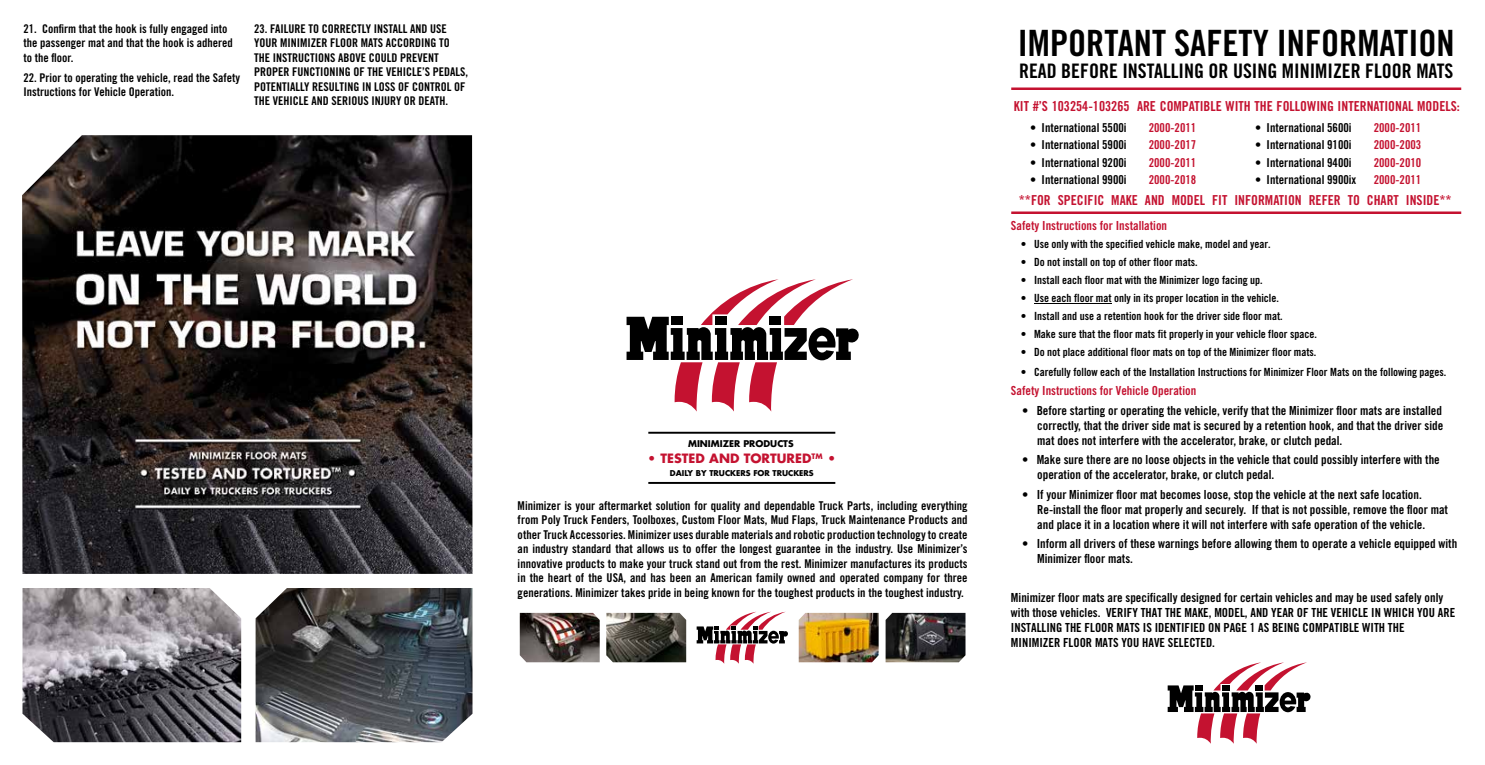
<style>
.page{position:relative;width:1485px;height:765px;background:#fff}
.page>*{position:absolute;margin:0;border:0;box-sizing:border-box;transform-origin:0 0}
.t1{font:36.25px "Trade Gothic Bold Cond Twenty";color:#000}
.t2{font:20px "Trade Gothic Bold Cond Twenty";color:#000}
.t3{font:13.75px "Trade Gothic Bold Cond Twenty";color:#c41230}
.t4{font:12.5px/15px "Trade Gothic Bold Cond Twenty";color:#000}
.t5{font:12.5px "Trade Gothic Bold Cond Twenty";color:#c41230}
.t6{font:700 12.5px "Futura";color:#c41230}
.t7{font:12.25px "Trade Gothic Bold Cond Twenty";color:#000}
.t8{font:12.25px "Trade Gothic Bold Cond Twenty";color:#c41230}
.t9{font:12.12px/14.5px "Trade Gothic Bold Cond Twenty";color:#000;text-align:justify}
.t10{font:12px/14.4px "Trade Gothic Bold Cond Twenty";color:#000}
.t11{font:11.25px "Trade Gothic Bold Cond Twenty";color:#000}
.t12{font:700 9px "Futura";color:#000}
.t13{font:700 7.88px "Futura";color:#000}
</style>
<div class="page">
<svg style="left:627px;top:279px;width:232px;height:133px"></svg>
<hr style="left:648px;top:432px;width:187px;height:2px;background:#000">
<hr style="left:648px;top:482px;width:187px;height:2px;background:#000">
<hr style="left:1034px;top:304px;width:78px;height:1px;background:#000">
<svg style="left:1168px;top:662px;width:143px;height:82px"></svg>
<hr style="left:1011px;top:88px;width:450px;height:2px;background:#c41230">
<hr style="left:1011px;top:212px;width:450px;height:2px;background:#c41230">
<img style="left:520px;top:613px;width:80px;height:49px">
<img style="left:886px;top:613px;width:80px;height:49px">
<img style="left:606px;top:613px;width:80px;height:49px">
<img style="left:799px;top:613px;width:80px;height:49px">
<svg style="left:697px;top:612px;width:91px;height:52px"></svg>
<img style="left:22px;top:135px;width:450px;height:439px">
<img style="left:22px;top:588px;width:219px;height:154px">
<img style="left:256px;top:588px;width:216px;height:154px">
<p class="t10" style="left:24px;top:21px;width:211px">21. Confirm that the hook is fully engaged into the passenger mat and that the hook is adhered to the floor.</p>
<p class="t10" style="left:24px;top:70px;width:218px">22. Prior to operating the vehicle, read the Safety<br>Instructions for Vehicle Operation.</p>
<p class="t10" style="left:254px;top:21px;width:215px">23. FAILURE TO CORRECTLY INSTALL AND USE YOUR MINIMIZER FLOOR MATS ACCORDING TO THE INSTRUCTIONS ABOVE COULD PREVENT PROPER FUNCTIONING OF THE VEHICLE’S PEDALS, POTENTIALLY RESULTING IN LOSS OF CONTROL OF THE VEHICLE AND SERIOUS INJURY OR DEATH.</p>
<p class="t12" style="left:688px;top:437px;width:107px">MINIMIZER PRODUCTS</p>
<p class="t6" style="left:648px;top:450px;width:190px">• TESTED AND TORTURED<sup>TM</sup> •</p>
<p class="t13" style="left:670px;top:468px;width:145px">DAILY BY TRUCKERS FOR TRUCKERS</p>
<p class="t9" style="left:518px;top:498px;width:452px">Minimizer is your aftermarket solution for quality and dependable Truck Parts, including everything from Poly Truck Fenders, Toolboxes, Custom Floor Mats, Mud Flaps, Truck Maintenance Products and other Truck Accessories. Minimizer uses durable materials and robotic production technology to create an industry standard that allows us to offer the longest guarantee in the industry. Use Minimizer’s innovative products to make your truck stand out from the rest. Minimizer manufactures its products in the heart of the USA, and has been an American family owned and operated company for three generations. Minimizer takes pride in being known for the toughest products in the toughest industry.</p>
<h1 class="t1" style="left:1018px;top:22px;width:438px">IMPORTANT SAFETY INFORMATION</h1>
<h2 class="t2" style="left:1019px;top:58px;width:436px">READ BEFORE INSTALLING OR USING MINIMIZER FLOOR MATS</h2>
<p class="t3" style="left:1014px;top:97px;width:448px">KIT #’S 103254-103265 ARE COMPATIBLE WITH THE FOLLOWING INTERNATIONAL MODELS:</p>
<p class="t7" style="left:1030px;top:120px;width:98px">• International 5500i</p>
<p class="t8" style="left:1149px;top:120px;width:49px">2000-2011</p>
<p class="t7" style="left:1255px;top:120px;width:98px">• International 5600i</p>
<p class="t8" style="left:1374px;top:120px;width:49px">2000-2011</p>
<p class="t7" style="left:1030px;top:138px;width:98px">• International 5900i</p>
<p class="t8" style="left:1149px;top:138px;width:49px">2000-2017</p>
<p class="t7" style="left:1255px;top:138px;width:98px">• International 9100i</p>
<p class="t8" style="left:1374px;top:138px;width:49px">2000-2003</p>
<p class="t7" style="left:1030px;top:155px;width:98px">• International 9200i</p>
<p class="t8" style="left:1149px;top:155px;width:49px">2000-2011</p>
<p class="t7" style="left:1255px;top:155px;width:98px">• International 9400i</p>
<p class="t8" style="left:1374px;top:155px;width:49px">2000-2010</p>
<p class="t7" style="left:1030px;top:173px;width:98px">• International 9900i</p>
<p class="t8" style="left:1149px;top:173px;width:49px">2000-2018</p>
<p class="t7" style="left:1255px;top:173px;width:103px">• International 9900ix</p>
<p class="t8" style="left:1374px;top:173px;width:49px">2000-2011</p>
<p class="t3" style="left:1019px;top:191px;width:434px">**FOR SPECIFIC MAKE AND MODEL FIT INFORMATION REFER TO CHART INSIDE**</p>
<p class="t5" style="left:1011px;top:218px;width:158px">Safety Instructions for Installation</p>
<p class="t11" style="left:1021px;top:237px;width:251px">• Use only with the specified vehicle make, model and year.</p>
<p class="t11" style="left:1021px;top:255px;width:178px">• Do not install on top of other floor mats.</p>
<p class="t11" style="left:1021px;top:273px;width:243px">• Install each floor mat with the Minimizer logo facing up.</p>
<p class="t11" style="left:1021px;top:291px;width:259px">• Use each floor mat only in its proper location in the vehicle.</p>
<p class="t11" style="left:1021px;top:309px;width:263px">• Install and use a retention hook for the driver side floor mat.</p>
<p class="t11" style="left:1021px;top:327px;width:298px">• Make sure that the floor mats fit properly in your vehicle floor space.</p>
<p class="t11" style="left:1021px;top:345px;width:297px">• Do not place additional floor mats on top of the Minimizer floor mats.</p>
<p class="t11" style="left:1021px;top:365px;width:427px">• Carefully follow each of the Installation Instructions for Minimizer Floor Mats on the following pages.</p>
<p class="t5" style="left:1011px;top:383px;width:187px">Safety Instructions for Vehicle Operation</p>
<p class="t4" style="left:1037px;top:403px;width:407px;text-align:justify;text-indent:-15px">• Before starting or operating the vehicle, verify that the Minimizer floor mats are installed correctly, that the driver side mat is secured by a retention hook, and that the driver side mat does not interfere with the accelerator, brake, or clutch pedal.</p>
<p class="t4" style="left:1037px;top:452px;width:404px;text-indent:-15px">• Make sure there are no loose objects in the vehicle that could possibly interfere with the operation of the accelerator, brake, or clutch pedal.</p>
<p class="t4" style="left:1037px;top:487px;width:412px;text-indent:-15px">• If your Minimizer floor mat becomes loose, stop the vehicle at the next safe location.<br>Re-install the floor mat properly and securely. If that is not possible, remove the floor mat and place it in a location where it will not interfere with safe operation of the vehicle.</p>
<p class="t4" style="left:1037px;top:536px;width:421px;text-indent:-15px">• Inform all drivers of these warnings before allowing them to operate a vehicle equipped with<br>Minimizer floor mats.</p>
<p class="t4" style="left:1011px;top:590px;width:446px">Minimizer floor mats are specifically designed for certain vehicles and may be used safely only with those vehicles. VERIFY THAT THE MAKE, MODEL, AND YEAR OF THE VEHICLE IN WHICH YOU ARE INSTALLING THE FLOOR MATS IS IDENTIFIED ON PAGE 1 AS BEING COMPATIBLE WITH THE MINIMIZER FLOOR MATS YOU HAVE SELECTED.</p>
</div>
